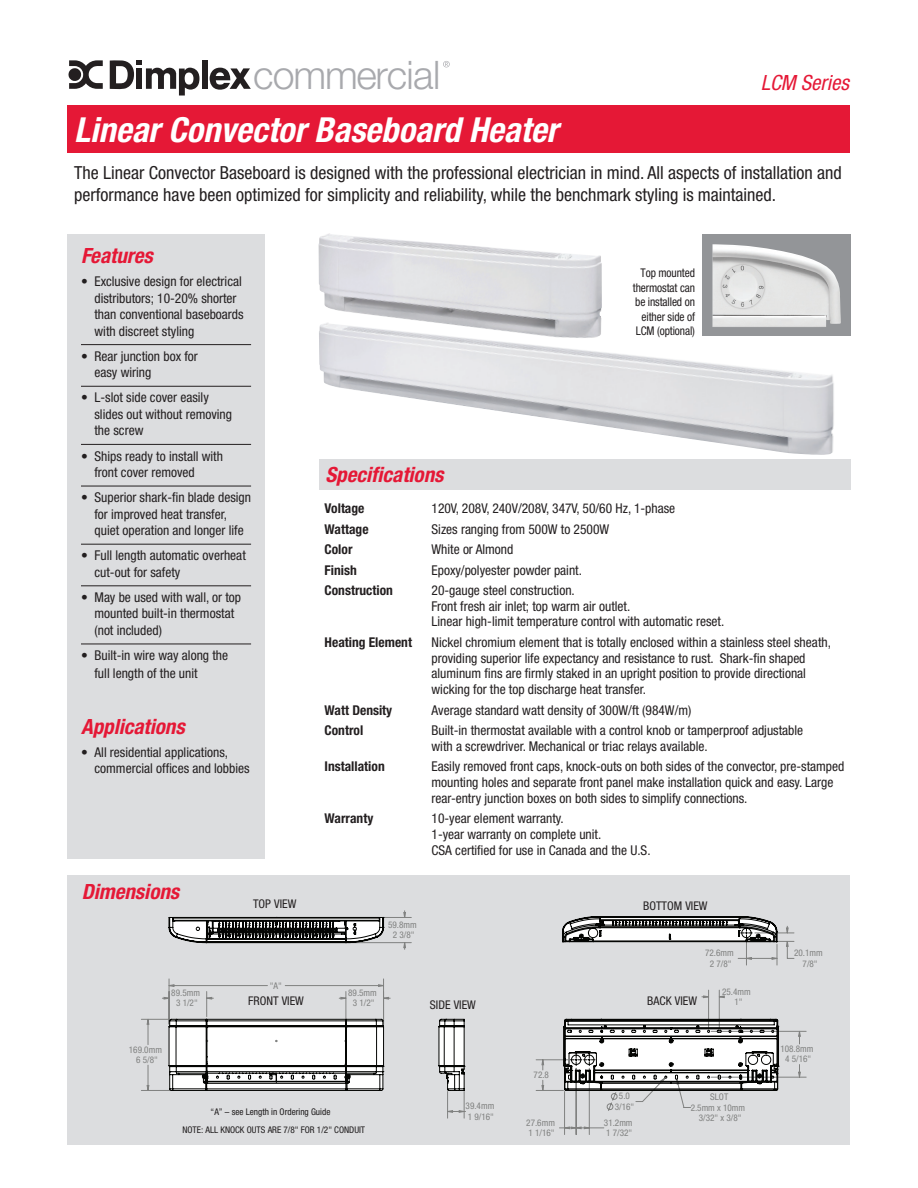
<style>
.page{position:relative;width:918px;height:1188px;background:#fff}
.page>*{position:absolute;margin:0;border:0;box-sizing:border-box;transform-origin:0 0}
.t1{font:300 39.3px "Helvetica Neue LT Std";letter-spacing:-.03em;color:#a8a9ad}
.Section_Name{font:italic 700 condensed 34.5px "Helvetica Neue LT Std";color:#fff}
.Chart_Header{font:italic 700 condensed 21px "Helvetica Neue LT Std";color:#e51836}
.Bullet_Title{font:italic 700 condensed 21px "Helvetica Neue LT Std";color:#e51836}
.t2{font:italic condensed 21px "Helvetica Neue LT Std";color:#e51836}
.Description{font:condensed 18px/21.6px "Helvetica Neue LT Std";color:#231f20}
.Chart_Body{font:condensed 13.5px/16.5px "Helvetica Neue LT Std";color:#231f20}
.Chart_Body-2{font:700 condensed 13.5px "Helvetica Neue LT Std";color:#231f20}
.t3{font:condensed 12px/14.4px "Helvetica Neue LT Std";letter-spacing:-.01em;color:#231f20;text-align:right;scale:.95 1}
.t4{font:condensed 12px "Helvetica Neue LT Std";letter-spacing:-.01em;color:#231f20}
.t5{font:condensed 9.15px/10.2px "Helvetica Neue LT Std";color:#808180;text-align:center}
.t6{font:condensed 9.15px "Helvetica Neue";color:#201d1e}
</style>
<div class="page">
<div style="left:68px;top:875px;width:782px;height:269px;background:#dcdddf"></div>
<div style="left:319px;top:459px;width:531px;height:30px;background:#dcdddf"></div>
<div style="left:68px;top:234px;width:197px;height:625px;background:#dcdddf"></div>
<hr style="left:81px;top:344px;width:170px;height:1px;background:#231f20">
<hr style="left:81px;top:386px;width:170px;height:1px;background:#231f20">
<hr style="left:81px;top:444px;width:170px;height:1px;background:#231f20">
<hr style="left:81px;top:486px;width:170px;height:1px;background:#231f20">
<hr style="left:81px;top:544px;width:170px;height:1px;background:#231f20">
<hr style="left:81px;top:585px;width:170px;height:1px;background:#231f20">
<hr style="left:81px;top:644px;width:170px;height:1px;background:#231f20">
<div style="left:68px;top:106px;width:782px;height:47px;background:#e51836"></div>
<svg style="left:147px;top:912px;width:653px;height:217px"></svg>
<svg style="left:169px;top:1019px;width:215px;height:75px;background:#c9cac9"></svg>
<svg style="left:438px;top:1019px;width:27px;height:72px;background:#b6b6b6"></svg>
<svg style="left:563px;top:1019px;width:216px;height:92px"></svg>
<svg style="left:168px;top:917px;width:216px;height:26px;background:#696a69"></svg>
<svg style="left:562px;top:916px;width:216px;height:26px;background:#8d8e8d"></svg>
<img style="left:319px;top:338px;width:515px;height:117px">
<img style="left:319px;top:233px;width:283px;height:105px">
<div style="left:702px;top:234px;width:148px;height:102px;background:#939598"></div>
<img style="left:713px;top:244px;width:128px;height:83px">
<svg style="left:110px;top:60px;width:89px;height:36px"></svg>
<div style="left:202px;top:60px;width:6px;height:29px;background:#231f20"></div>
<svg style="left:210px;top:68px;width:41px;height:22px"></svg>
<svg style="left:68px;top:60px;width:35px;height:29px"></svg>
<svg style="left:443px;top:61px;width:7px;height:6px"></svg>
<p class="t1" style="left:253px;top:51px;width:189px">commercial</p>
<p class="Section_Name" style="left:74px;top:109px;width:485px">Linear Convector Baseboard Heater</p>
<p class="t2" style="left:761px;top:70px;width:90px">LCM Series</p>
<p class="Description" style="left:74px;top:162px;width:769px">The Linear Convector Baseboard is designed with the professional electrician in mind. All aspects of installation and performance have been optimized for simplicity and reliability, while the benchmark styling is maintained.</p>
<p class="Bullet_Title" style="left:81px;top:243px;width:73px">Features</p>
<p class="Chart_Body" style="left:94px;top:273px;width:151px;text-indent:-14px">• Exclusive design for electrical distributors; 10-20% shorter than conventional baseboards with discreet styling</p>
<p class="Chart_Body" style="left:94px;top:348px;width:105px;text-indent:-14px">• Rear junction box for easy wiring</p>
<p class="Chart_Body" style="left:94px;top:389px;width:139px;text-indent:-14px">• L-slot side cover easily slides out without removing the screw</p>
<p class="Chart_Body" style="left:94px;top:447px;width:130px;text-indent:-14px">• Ships ready to install with front cover removed</p>
<p class="Chart_Body" style="left:94px;top:489px;width:158px;text-indent:-14px">• Superior shark-fin blade design for improved heat transfer, quiet operation and longer life</p>
<p class="Chart_Body" style="left:94px;top:547px;width:153px;text-indent:-14px">• Full length automatic overheat cut-out for safety</p>
<p class="Chart_Body" style="left:94px;top:589px;width:148px;text-indent:-14px">• May be used with wall, or top mounted built-in thermostat (not included)</p>
<p class="Chart_Body" style="left:94px;top:646px;width:135px;line-height:18px;text-indent:-14px">• Built-in wire way along the full length of the unit</p>
<p class="Bullet_Title" style="left:81px;top:713px;width:105px">Applications</p>
<p class="Chart_Body" style="left:94px;top:744px;width:157px;text-indent:-14px">• All residential applications, commercial offices and lobbies</p>
<p class="Chart_Header" style="left:325px;top:462px;width:120px">Specifications</p>
<p class="t3" style="left:633px;top:266px;width:67px">Top mounted thermostat can be installed on either side of<br>LCM (optional)</p>
<p class="Chart_Body-2" style="left:325px;top:500px;width:41px">Voltage</p>
<p class="Chart_Body" style="left:432px;top:500px;width:245px">120V, 208V, 240V/208V, 347V, 50/60 Hz, 1-phase</p>
<p class="Chart_Body-2" style="left:325px;top:521px;width:45px">Wattage</p>
<p class="Chart_Body" style="left:432px;top:521px;width:179px">Sizes ranging from 500W to 2500W</p>
<p class="Chart_Body-2" style="left:325px;top:541px;width:29px">Color</p>
<p class="Chart_Body" style="left:432px;top:541px;width:83px">White or Almond</p>
<p class="Chart_Body-2" style="left:325px;top:562px;width:34px">Finish</p>
<p class="Chart_Body" style="left:432px;top:561px;width:152px">Epoxy/polyester powder paint.</p>
<p class="Chart_Body-2" style="left:325px;top:582px;width:70px">Construction</p>
<p class="Chart_Body" style="left:432px;top:582px;width:145px">20-gauge steel construction.</p>
<p class="Chart_Body" style="left:432px;top:598px;width:200px">Front fresh air inlet; top warm air outlet.</p>
<p class="Chart_Body" style="left:432px;top:613px;width:294px">Linear high-limit temperature control with automatic reset.</p>
<p class="Chart_Body-2" style="left:325px;top:634px;width:89px">Heating Element</p>
<p class="Chart_Body" style="left:432px;top:634px;width:401px;line-height:15.8px">Nickel chromium element that is totally enclosed within a stainless steel sheath, providing superior life expectancy and resistance to rust. Shark-fin shaped aluminum fins are firmly staked in an upright position to provide directional wicking for the top discharge heat transfer.</p>
<p class="Chart_Body-2" style="left:325px;top:702px;width:69px">Watt Density</p>
<p class="Chart_Body" style="left:432px;top:702px;width:261px">Average standard watt density of 300W/ft (984W/m)</p>
<p class="Chart_Body-2" style="left:325px;top:722px;width:40px">Control</p>
<p class="Chart_Body" style="left:432px;top:722px;width:373px;line-height:15.8px">Built-in thermostat available with a control knob or tamperproof adjustable with a screwdriver. Mechanical or triac relays available.</p>
<p class="Chart_Body-2" style="left:325px;top:758px;width:62px">Installation</p>
<p class="Chart_Body" style="left:432px;top:759px;width:414px;line-height:15.8px">Easily removed front caps, knock-outs on both sides of the convector, pre-stamped mounting holes and separate front panel make installation quick and easy. Large rear-entry junction boxes on both sides to simplify connections.</p>
<p class="Chart_Body-2" style="left:325px;top:810px;width:50px">Warranty</p>
<p class="Chart_Body" style="left:432px;top:810px;width:134px">10-year element warranty.</p>
<p class="Chart_Body" style="left:432px;top:826px;width:171px">1-year warranty on complete unit.</p>
<p class="Chart_Body" style="left:432px;top:842px;width:221px">CSA certified for use in Canada and the U.S.</p>
<p class="Chart_Header" style="left:82px;top:879px;width:99px">Dimensions</p>
<p class="t5" style="left:171px;top:988px;width:30px">89.5mm<br>3 1/2"</p>
<p class="t5" style="left:129px;top:1044px;width:35px">169.0mm<br>6 5/8"</p>
<p class="t4" style="left:253px;top:897px;width:45px">TOP VIEW</p>
<p class="t4" style="left:643px;top:898px;width:66px">BOTTOM VIEW</p>
<p class="t5" style="left:388px;top:920px;width:30px">59.8mm<br>2 3/8"</p>
<p class="t5" style="left:270px;top:980px;width:14px">"A"</p>
<p class="t5" style="left:348px;top:988px;width:30px">89.5mm<br>3 1/2"</p>
<p class="t4" style="left:248px;top:994px;width:57px">FRONT VIEW</p>
<p class="t4" style="left:430px;top:997px;width:48px">SIDE VIEW</p>
<p class="t5" style="left:534px;top:1070px;width:17px">72.8</p>
<p class="t5" style="left:705px;top:948px;width:30px">72.6mm<br>2 7/8"</p>
<p class="t5" style="left:794px;top:948px;width:30px">20.1mm<br>7/8"</p>
<p class="t4" style="left:647px;top:994px;width:51px">BACK VIEW</p>
<p class="t5" style="left:722px;top:986px;width:30px">25.4mm<br>1"</p>
<p class="t5" style="left:780px;top:1044px;width:35px">108.8mm<br>4 5/16"</p>
<p class="t6" style="left:211px;top:1106px;width:121px">“A” – see Length in Ordering Guide</p>
<p class="t6" style="left:182px;top:1124px;width:184px">NOTE: ALL KNOCK OUTS ARE 7/8" FOR 1/2" CONDUIT</p>
<p class="t5" style="left:466px;top:1101px;width:30px;text-align:left">39.4mm<br>1 9/16"</p>
<p class="t5" style="left:615px;top:1091px;width:21px">5.0<br>3/16"</p>
<p class="t5" style="left:526px;top:1117px;width:30px;text-align:left">27.6mm<br>1 1/16"</p>
<p class="t5" style="left:604px;top:1117px;width:30px;text-align:left">31.2mm<br>1 7/32"</p>
<p class="t5" style="left:691px;top:1092px;width:56px">SLOT<br>2.5mm x 10mm<br>3/32" x 3/8"</p>
</div>
